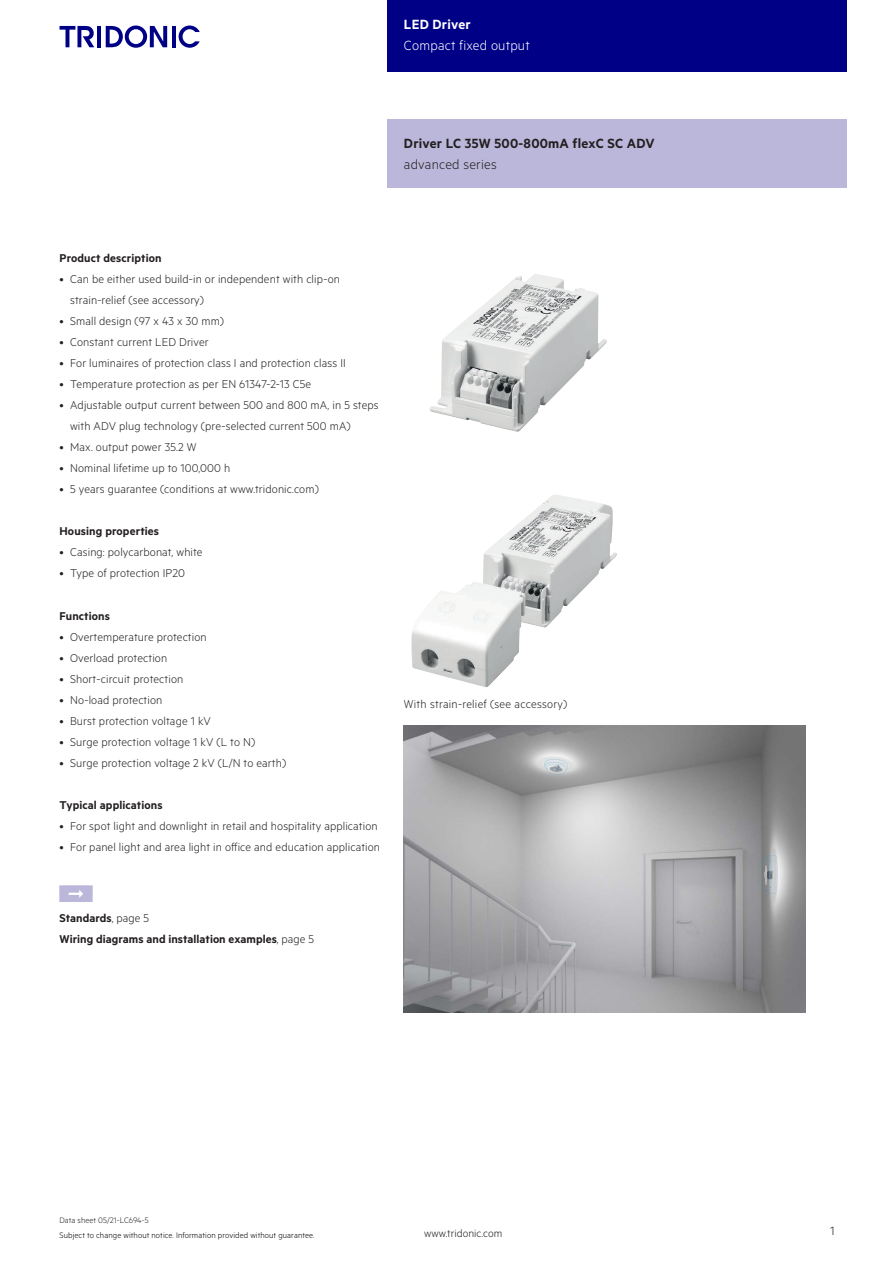
<style>
.page{position:relative;width:893px;height:1263px;background:#fff}
.page>*{position:absolute;margin:0;border:0;box-sizing:border-box;transform-origin:0 0}
.t1{font:15px "Tridonic Metric Print Semi";letter-spacing:.015em;color:#231f20}
.t2{font:15px "Tridonic Metric Print Light";letter-spacing:.015em;color:#fff}
.t3{font:15px "Tridonic Metric Print Light";letter-spacing:.015em;color:#231f20}
.t4{font:15px "Tridonic Metric Print Semi";letter-spacing:.015em;color:#fff}
.t5{font:13.5px "Tridonic Metric Print Light";color:#231f20}
.t6{font:12.75px/21px "Tridonic Metric Print Light";letter-spacing:.01em;color:#231f20}
.t7{font:12.75px/21.3px "Tridonic Metric Print Semi";letter-spacing:.01em;color:#231f20}
.t8{font:12px "Tridonic Metric Print Light";letter-spacing:.005em;color:#231f20}
.t9{font:9px "Tridonic Metric Print Light";letter-spacing:.01em;color:#000}
.t10{font:9px "Tridonic Metric Print Light";letter-spacing:.005em;color:#231f20}
.s1{font-family:"Tridonic Metric Print Light"}
</style>
<div class="page">
<div style="left:387px;top:0;width:459px;height:72px;background:#000087"></div>
<hr style="left:97px;top:26px;width:4px;height:21px;background:#000087">
<svg style="left:106px;top:26px;width:61px;height:22px"></svg>
<hr style="left:172px;top:26px;width:3px;height:21px;background:#000087">
<svg style="left:179px;top:26px;width:21px;height:22px"></svg>
<svg style="left:60px;top:26px;width:34px;height:21px"></svg>
<div style="left:387px;top:119px;width:459px;height:68px;background:#bbb7da"></div>
<img style="left:430px;top:274px;width:177px;height:158px">
<img style="left:411px;top:494px;width:206px;height:193px">
<img style="left:404px;top:726px;width:402px;height:286px">
<p class="t4" style="left:404px;top:15px;width:68px">LED Driver</p>
<p class="t2" style="left:404px;top:37px;width:127px">Compact fixed output</p>
<p class="t1" style="left:404px;top:134px;width:252px">Driver LC 35W 500-800mA flexC SC ADV</p>
<p class="t3" style="left:404px;top:156px;width:94px">advanced series</p>
<p class="t7" style="left:60px;top:247px;width:104px">Product description</p>
<p class="t6" style="left:70px;top:268px;width:271px;text-indent:-11px">• Can be either used build-in or independent with clip-on strain-relief (see accessory)</p>
<p class="t6" style="left:60px;top:310px;width:166px">• Small design (97 x 43 x 30 mm)</p>
<p class="t6" style="left:60px;top:331px;width:151px">• Constant current LED Driver</p>
<p class="t6" style="left:60px;top:352px;width:288px">• For luminaires of protection class I and protection class II</p>
<p class="t6" style="left:60px;top:373px;width:253px">• Temperature protection as per EN 61347-2-13 C5e</p>
<p class="t6" style="left:70px;top:394px;width:310px;text-indent:-11px">• Adjustable output current between 500 and 800 mA, in 5 steps with ADV plug technology (pre-selected current 500 mA)</p>
<p class="t6" style="left:60px;top:436px;width:139px">• Max. output power 35.2 W</p>
<p class="t6" style="left:60px;top:457px;width:172px">• Nominal lifetime up to 100,000 h</p>
<p class="t6" style="left:60px;top:478px;width:261px">• 5 years guarantee (conditions at www.tridonic.com)</p>
<p class="t7" style="left:60px;top:520px;width:101px">Housing properties</p>
<p class="t6" style="left:60px;top:541px;width:145px">• Casing: polycarbonat, white</p>
<p class="t6" style="left:60px;top:562px;width:127px">• Type of protection IP20</p>
<p class="t7" style="left:60px;top:605px;width:52px">Functions</p>
<p class="t6" style="left:60px;top:626px;width:149px">• Overtemperature protection</p>
<p class="t6" style="left:60px;top:647px;width:109px">• Overload protection</p>
<p class="t6" style="left:60px;top:668px;width:125px">• Short-circuit protection</p>
<p class="t6" style="left:60px;top:689px;width:104px">• No-load protection</p>
<p class="t6" style="left:60px;top:710px;width:153px">• Burst protection voltage 1 kV</p>
<p class="t6" style="left:60px;top:731px;width:197px">• Surge protection voltage 1 kV (L to N)</p>
<p class="t6" style="left:60px;top:752px;width:228px">• Surge protection voltage 2 kV (L/N to earth)</p>
<p class="t7" style="left:60px;top:794px;width:105px">Typical applications</p>
<p class="t6" style="left:60px;top:815px;width:320px">• For spot light and downlight in retail and hospitality application</p>
<p class="t6" style="left:60px;top:836px;width:322px">• For panel light and area light in office and education application</p>
<p class="t7" style="left:60px;top:907px;width:256px">Standards<span class="s1">, page 5<br></span>Wiring diagrams and installation examples<span class="s1">, page 5</span></p>
<p class="t6" style="left:404px;top:693px;width:165px">With strain-relief (see accessory)</p>
<p class="t10" style="left:60px;top:1215px;width:91px">Data sheet 05/21-LC694-5</p>
<p class="t9" style="left:60px;top:1229px;width:257px">Subject to change without notice. Information provided without guarantee.</p>
<p class="t8" style="left:424px;top:1227px;width:80px">www.tridonic.com</p>
<p class="t5" style="left:830px;top:1223px;width:6px">1</p>
</div>
